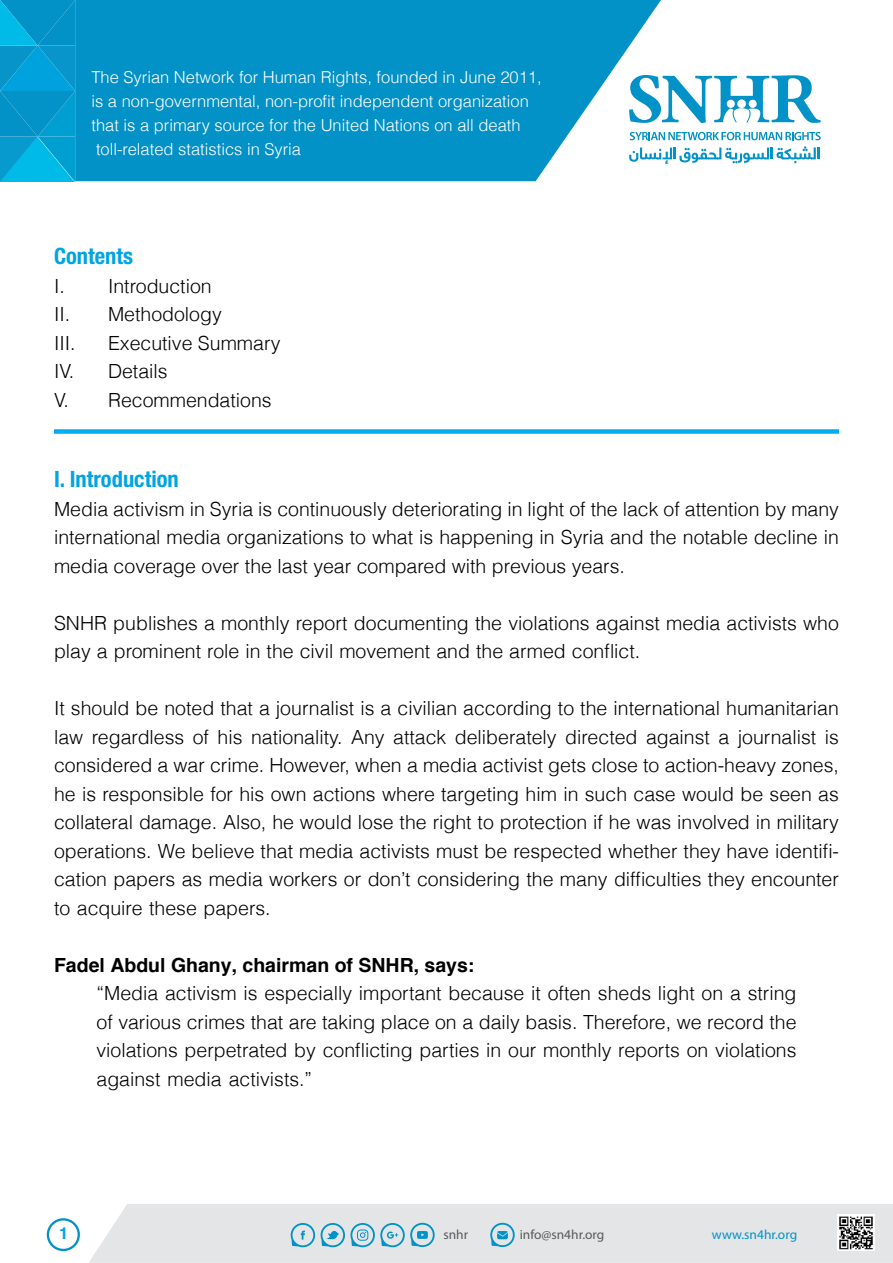
<style>
.page{position:relative;width:893px;height:1263px;background:#fff}
.page>*{position:absolute;margin:0;border:0;box-sizing:border-box;transform-origin:0 0}
.t1{font:700 condensed 22.5px "Helvetica Neue";color:#00a4e2}
.t2{font:300 19.5px/28.5px "Helvetica";color:#000;text-align:justify}
.t3{font:700 19.5px "Helvetica";color:#000}
.t4{font:300 16.5px/24px "Helvetica";color:#fff}
.t5{font:700 16.5px "Helvetica";color:#00a4e2}
.t6{font:13.35px "Myriad Pro";color:#58595b}
.t7{font:13.35px "Myriad Pro";color:#0092c8}
</style>
<div class="page">
<div style="left:89px;top:1204px;width:804px;height:59px;background:#e4e5e6"></div>
<svg style="left:291px;top:1223px;width:24px;height:24px"></svg>
<svg style="left:321px;top:1223px;width:114px;height:24px;background:#a1ccdd"></svg>
<svg style="left:490px;top:1223px;width:25px;height:24px"></svg>
<img style="left:837px;top:1214px;width:37px;height:37px">
<svg style="left:47px;top:1218px;width:33px;height:33px"></svg>
<svg style="left:75px;top:0;width:586px;height:181px;background:#189bcb"></svg>
<svg style="left:0;top:0;width:75px;height:182px;background:#049ed2"></svg>
<svg style="left:630px;top:132px;width:191px;height:8px"></svg>
<svg style="left:629px;top:75px;width:192px;height:48px"></svg>
<svg style="left:629px;top:146px;width:191px;height:18px"></svg>
<div style="left:54px;top:429px;width:785px;height:5px;background:#00aeef"></div>
<p class="t4" style="left:91px;top:64px;width:452px">The Syrian Network for Human Rights, founded in June 2011, is a non-governmental, non-profit independent organization that is a primary source for the United Nations on all death toll-related statistics in Syria</p>
<p class="t1" style="left:54px;top:237px;width:81px">Contents</p>
<p class="t2" style="left:108px;top:270px;width:105px">Introduction</p>
<p class="t2" style="left:54px;top:270px;width:12px">.I</p>
<p class="t2" style="left:54px;top:299px;width:18px">.I I</p>
<p class="t2" style="left:108px;top:299px;width:115px">Methodology</p>
<p class="t2" style="left:54px;top:327px;width:23px">III.</p>
<p class="t2" style="left:108px;top:327px;width:174px">Executive Summary</p>
<p class="t2" style="left:54px;top:356px;width:22px">IV.</p>
<p class="t2" style="left:108px;top:356px;width:61px">Details</p>
<p class="t2" style="left:54px;top:384px;width:16px">.V</p>
<p class="t2" style="left:108px;top:384px;width:165px">Recommendations</p>
<p class="t1" style="left:54px;top:461px;width:126px">.I Introduction</p>
<p class="t2" style="left:54px;top:494px;width:786px">Media activism in Syria is continuously deteriorating in light of the lack of attention by many international media organizations to what is happening in Syria and the notable decline in media coverage over the last year compared with previous years.</p>
<p class="t2" style="left:54px;top:608px;width:786px">SNHR publishes a monthly report documenting the violations against media activists who play a prominent role in the civil movement and the armed conflict.</p>
<p class="t2" style="left:54px;top:693px;width:786px">It should be noted that a journalist is a civilian according to the international humanitarian law regardless of his nationality. Any attack deliberately directed against a journalist is considered a war crime. However, when a media activist gets close to action-heavy zones, he is responsible for his own actions where targeting him in such case would be seen as collateral damage. Also, he would lose the right to protection if he was involved in military</p>
<p class="t2" style="left:54px;top:864px;width:786px">cation papers as media workers or don t’ considering the many difficulties they encounter</p>
<p class="t2" style="left:54px;top:836px;width:786px">operations. We believe that media activists must be respected whether they have identifi-</p>
<p class="t2" style="left:54px;top:893px;width:218px">to acquire these papers.</p>
<p class="t3" style="left:54px;top:953px;width:422px">Fadel Abdul Ghany, chairman of SNHR, says:</p>
<p class="t2" style="left:97px;top:978px;width:701px">“Media activism is especially important because it often sheds light on a string of various crimes that are taking place on a daily basis. Therefore, we record the violations perpetrated by conflicting parties in our monthly reports on violations against media activists “.</p>
<p class="t5" style="left:59px;top:1223px;width:11px">1</p>
<p class="t6" style="left:443px;top:1226px;width:26px">snhr</p>
<p class="t6" style="left:520px;top:1226px;width:86px">info@sn4hr.org</p>
<p class="t7" style="left:712px;top:1226px;width:87px">www.sn4hr.org</p>
</div>
